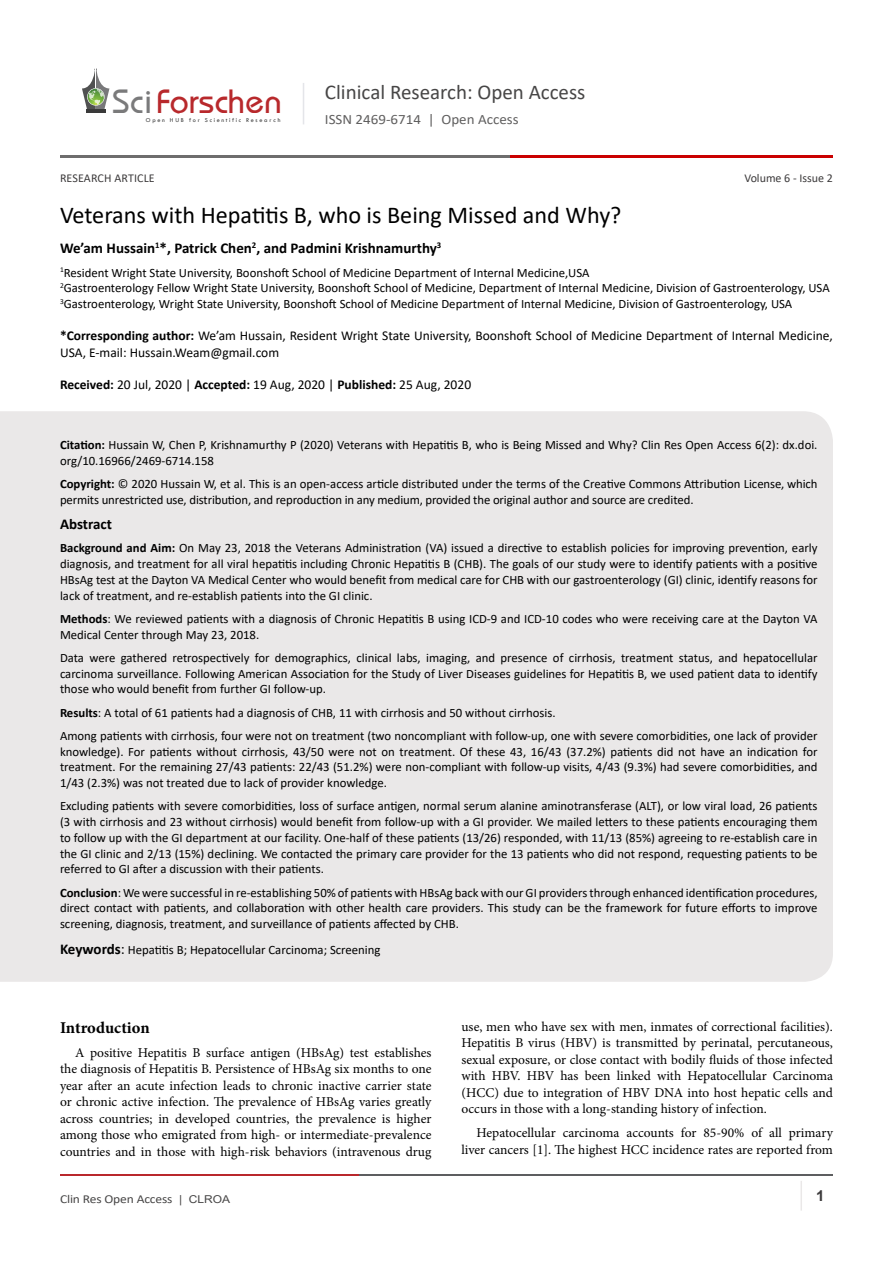
<style>
.page{position:relative;width:893px;height:1263px;background:#fff}
.page>*{position:absolute;margin:0;border:0;box-sizing:border-box;transform-origin:0 0}
.t1{font:35.1px "Opal";color:#b8292c}
.t2{font:24.15px "Calibri";color:#000}
.t3{font:21px "Calibri";color:#474646}
.heading_1{font:700 16.5px "Minion Pro";letter-spacing:-.005em;color:#000}
.t4{font:700 15px "Calibri";color:#000}
.t5{font:700 15px "Arial";color:#3c3a3b}
.t6{font:14.25px "Calibri";color:#605f5f;scale:1.05 1}
.t7{font:13.5px/16.5px "Minion Pro";color:#000;text-align:justify}
.t8{font:13.5px/16.5px "Calibri";color:#000}
.t9{font:12.75px/15.8px "Calibri";color:#000;text-align:justify}
.t10{font:12.15px "Calibri";letter-spacing:-.01em;color:#474646;scale:1.11 1}
.t11{font:12px "Calibri";color:#3c3a3b}
.t12{font:6.15px "Tw Cen";letter-spacing:.28em;color:#3a3a3a}
.s1{color:#7a7a7b}
.s2{font-weight:700}
.s3{font-weight:700;font-size:15px}
.s4{font-size:15px}
.s5{font-family:"Arial";font-size:10.8px}
</style>
<div class="page">
<hr style="left:86px;top:109px;width:19px;height:4px;background:#3a3a3a">
<svg style="left:82px;top:68px;width:27px;height:41px"></svg>
<hr style="left:303px;top:83px;width:1px;height:41px;background:#e4e5e9">
<hr style="left:800px;top:1181px;width:2px;height:29px;background:#eae8e8">
<hr style="left:60px;top:1174px;width:300px;height:2px;background:#b9282c">
<hr style="left:359px;top:1174px;width:474px;height:2px;background:#5d5e60">
<hr style="left:60px;top:155px;width:535px;height:2px;background:#6e6d6d">
<hr style="left:511px;top:155px;width:322px;height:2px;background:#ca0000">
<div style="left:0;top:411px;width:833px;height:571px;background:#eae8e8"></div>
<p class="t1" style="left:113px;top:80px;width:171px"><span class="s1">Sci</span>Forschen</p>
<p class="t12" style="left:146px;top:116px;width:136px">Open HUB for Scientific Research</p>
<h3 class="t3" style="left:325px;top:77px;width:262px">Clinical Research: Open Access</h3>
<p class="t6" style="left:325px;top:110px;width:186px">ISSN 2469-6714 | Open Access</p>
<p class="t11" style="left:744px;top:170px;width:90px">Volume 6 - Issue 2</p>
<p class="t11" style="left:60px;top:170px;width:96px">RESEARCH ARTICLE</p>
<p class="t2" style="left:60px;top:199px;width:563px">Veterans with Hepatitis B, who is Being Missed and Why?</p>
<p class="t4" style="left:60px;top:238px;width:383px">We’am Hussain<sup>1</sup>*, Patrick Chen<sup>2</sup>, and Padmini Krishnamurthy<sup>3</sup></p>
<p class="t9" style="left:60px;top:264px;width:531px"><sup>1</sup>Resident Wright State University, Boonshoft School of Medicine Department of Internal Medicine,USA</p>
<p class="t9" style="left:60px;top:280px;width:771px"><sup>2</sup>Gastroenterology Fellow Wright State University, Boonshoft School of Medicine, Department of Internal Medicine, Division of Gastroenterology, USA</p>
<p class="t9" style="left:60px;top:296px;width:734px"><sup>3</sup>Gastroenterology, Wright State University, Boonshoft School of Medicine Department of Internal Medicine, Division of Gastroenterology, USA</p>
<p class="t8" style="left:60px;top:327px;width:774px"><span class="s2">*Corresponding author:</span> We’am Hussain, Resident Wright State University, Boonshoft School of Medicine Department of Internal Medicine,<br>USA, E-mail: Hussain.Weam@gmail.com</p>
<p class="t8" style="left:60px;top:376px;width:413px"><span class="s2">Received:</span> 20 Jul, 2020 | <span class="s2">Accepted:</span> 19 Aug, 2020 | <span class="s2">Published:</span> 25 Aug, 2020</p>
<p class="t9" style="left:60px;top:436px;width:759px"><span class="s2">Citation:</span> Hussain W, Chen P, Krishnamurthy P (2020) Veterans with Hepatitis B, who is Being Missed and Why? Clin Res Open Access 6(2): dx.doi. org/10.16966/2469-6714.158</p>
<p class="t9" style="left:60px;top:475px;width:759px"><span class="s2">Copyright:</span> © 2020 Hussain W, et al. This is an open-access article distributed under the terms of the Creative Commons Attribution License, which permits unrestricted use, distribution, and reproduction in any medium, provided the original author and source are credited.</p>
<p class="t4" style="left:60px;top:514px;width:53px">Abstract</p>
<p class="t9" style="left:60px;top:540px;width:759px"><span class="s2">Background and Aim:</span> On May 23, 2018 the Veterans Administration (VA) issued a directive to establish policies for improving prevention, early diagnosis, and treatment for all viral hepatitis including Chronic Hepatitis B (CHB). The goals of our study were to identify patients with a positive HBsAg test at the Dayton VA Medical Center who would benefit from medical care for CHB with our gastroenterology (GI) clinic, identify reasons for lack of treatment, and re-establish patients into the GI clinic.</p>
<p class="t9" style="left:60px;top:610px;width:759px"><span class="s2">Methods</span>: We reviewed patients with a diagnosis of Chronic Hepatitis B using ICD-9 and ICD-10 codes who were receiving care at the Dayton VA<br>Medical Center through May 23, 2018.</p>
<p class="t9" style="left:60px;top:649px;width:759px">Data were gathered retrospectively for demographics, clinical labs, imaging, and presence of cirrhosis, treatment status, and hepatocellular carcinoma surveillance. Following American Association for the Study of Liver Diseases guidelines for Hepatitis B, we used patient data to identify those who would benefit from further GI follow-up.</p>
<p class="t9" style="left:60px;top:704px;width:497px"><span class="s2">Results</span>: A total of 61 patients had a diagnosis of CHB, 11 with cirrhosis and 50 without cirrhosis.</p>
<p class="t9" style="left:60px;top:727px;width:759px">Among patients with cirrhosis, four were not on treatment (two noncompliant with follow-up, one with severe comorbidities, one lack of provider knowledge). For patients without cirrhosis, 43/50 were not on treatment. Of these 43, 16/43 (37.2%) patients did not have an indication for treatment. For the remaining 27/43 patients: 22/43 (51.2%) were non-compliant with follow-up visits, 4/43 (9.3%) had severe comorbidities, and 1/43 (2.3%) was not treated due to lack of provider knowledge.</p>
<p class="t9" style="left:60px;top:798px;width:759px">Excluding patients with severe comorbidities, loss of surface antigen, normal serum alanine aminotransferase (ALT), or low viral load, 26 patients (3 with cirrhosis and 23 without cirrhosis) would benefit from follow-up with a GI provider. We mailed letters to these patients encouraging them to follow up with the GI department at our facility. One-half of these patients (13/26) responded, with 11/13 (85%) agreeing to re-establish care in the GI clinic and 2/13 (15%) declining. We contacted the primary care provider for the 13 patients who did not respond, requesting patients to be referred to GI after a discussion with their patients.</p>
<p class="t9" style="left:60px;top:884px;width:759px"><span class="s2">Conclusion</span>: We were successful in re-establishing 50% of patients with HBsAg back with our GI providers through enhanced identification procedures, direct contact with patients, and collaboration with other health care providers. This study can be the framework for future efforts to improve screening, diagnosis, treatment, and surveillance of patients affected by CHB.</p>
<p class="t9" style="left:60px;top:941px;width:322px"><span class="s3">Keywords</span><span class="s4">:</span> Hepatitis B; Hepatocellular Carcinoma; Screening</p>
<p class="heading_1" style="left:60px;top:1016px;width:91px">Introduction</p>
<p class="t7" style="left:60px;top:1044px;width:373px;text-indent:15px">A positive Hepatitis B surface antigen (HBsAg) test establishes the diagnosis of Hepatitis B. Persistence of HBsAg six months to one year after an acute infection leads to chronic inactive carrier state or chronic active infection. The prevalence of HBsAg varies greatly across countries; in developed countries, the prevalence is higher among those who emigrated from high- or intermediate-prevalence countries and in those with high-risk behaviors (intravenous drug</p>
<p class="t7" style="left:461px;top:1018px;width:373px">use, men who have sex with men, inmates of correctional facilities).<br>Hepatitis B virus (HBV) is transmitted by perinatal, percutaneous, sexual exposure, or close contact with bodily fluids of those infected with HBV. HBV has been linked with Hepatocellular Carcinoma (HCC) due to integration of HBV DNA into host hepatic cells and occurs in those with a long-standing history of infection.</p>
<p class="t7" style="left:461px;top:1124px;width:373px;text-align:right">Hepatocellular carcinoma accounts for 85-90% of all primary liver cancers [1]. The highest HCC incidence rates are reported from</p>
<p class="t10" style="left:60px;top:1190px;width:155px">Clin Res Open Access <span class="s5">| CLROA</span></p>
<p class="t5" style="left:816px;top:1185px;width:10px">1</p>
</div>
